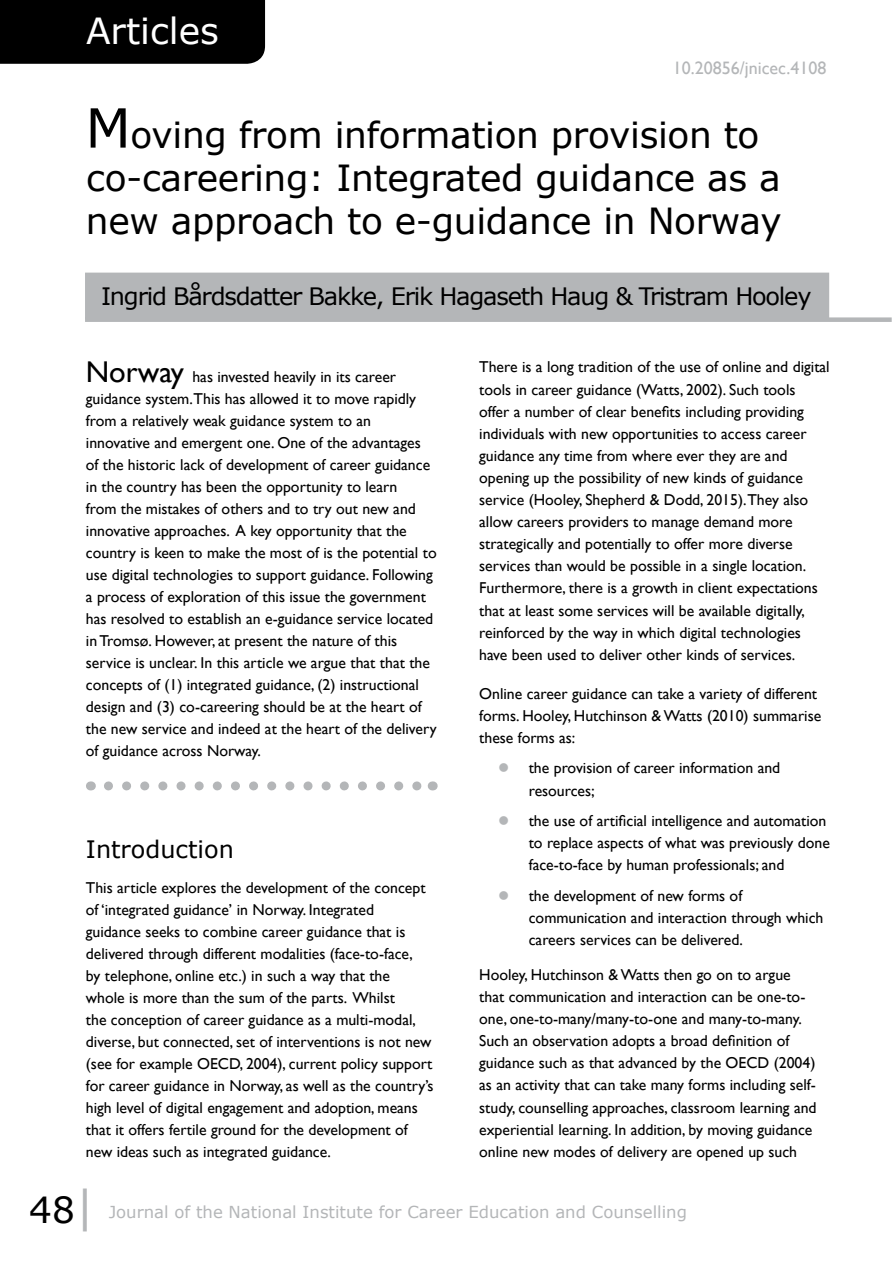
<style>
.page{position:relative;width:893px;height:1263px;background:#fff}
.page>*{position:absolute;margin:0;border:0;box-sizing:border-box;transform-origin:0 0}
.t1{font:36px/43.2px "Verdana";letter-spacing:-.01em;color:#000}
.t2{font:36px "Verdana";color:#fff}
.t3{font:24px "Verdana";letter-spacing:-.05em;color:#000}
.t4{font:24px "Verdana";color:#000}
.t5{font:18px "Gill Sans";color:#b4b6b8}
.t6{font:16.5px "Verdana";color:#b4b6b8}
.t7{font:15.75px/22px "Gill Sans";color:#000}
.s1{font-size:54px}
.s2{font-size:30px}
.s3{font-size:45px;color:#b4b6b8}
</style>
<div class="page">
<div style="left:0;top:0;width:265px;height:64px;background:#000"></div>
<div style="left:85px;top:273px;width:744px;height:46px;background:#b4b6b8"></div>
<svg style="left:108px;top:781px;width:314px;height:9px"></svg>
<div style="left:85px;top:317px;width:807px;height:5px;background:#b4b6b8"></div>
<h1 class="t2" style="left:86px;top:6px;width:134px">Articles</h1>
<p class="t5" style="left:673px;top:58px;width:155px">10.20856/jnicec.4108</p>
<h1 class="t1" style="left:85px;top:113px;width:698px"><span class="s1">M</span>oving from information provision to co-careering: Integrated guidance as a new approach to e-guidance in Norway</h1>
<h2 class="t3" style="left:101px;top:280px;width:712px">Ingrid Bårdsdatter Bakke, Erik Hagaseth Haug &amp; Tristram Hooley</h2>
<p class="t7" style="left:86px;top:366px;width:352px"><span class="s2">Norway</span> has invested heavily in its career guidance system.This has allowed it to move rapidly from a relatively weak guidance system to an innovative and emergent one. One of the advantages of the historic lack of development of career guidance in the country has been the opportunity to learn<br>from the mistakes of others and to try out new and innovative approaches. A key opportunity that the country is keen to make the most of is the potential to use digital technologies to support guidance. Following a process of exploration of this issue the government has resolved to establish an e-guidance service located in Tromsø. However, at present the nature of this service is unclear. In this article we argue that that the concepts of (1) integrated guidance, (2) instructional design and (3) co-careering should be at the heart of the new service and indeed at the heart of the delivery of guidance across Norway.</p>
<h2 class="t4" style="left:86px;top:833px;width:150px">Introduction</h2>
<p class="t7" style="left:86px;top:877px;width:349px">This article explores the development of the concept of ‘integrated guidance’ in Norway. Integrated<br>guidance seeks to combine career guidance that is delivered through different modalities (face-to-face,<br>by telephone, online etc.) in such a way that the<br>whole is more than the sum of the parts. Whilst<br>the conception of career guidance as a multi-modal, diverse, but connected, set of interventions is not new (see for example OECD, 2004), current policy support for career guidance in Norway, as well as the country’s high level of digital engagement and adoption, means that it offers fertile ground for the development of new ideas such as integrated guidance.</p>
<p class="t7" style="left:479px;top:356px;width:352px">There is a long tradition of the use of online and digital tools in career guidance (Watts, 2002). Such tools<br>offer a number of clear benefits including providing individuals with new opportunities to access career guidance any time from where ever they are and opening up the possibility of new kinds of guidance service (Hooley, Shepherd &amp; Dodd, 2015).They also allow careers providers to manage demand more strategically and potentially to offer more diverse services than would be possible in a single location.<br>Furthermore, there is a growth in client expectations that at least some services will be available digitally, reinforced by the way in which digital technologies have been used to deliver other kinds of services.</p>
<p class="t7" style="left:479px;top:683px;width:344px">Online career guidance can take a variety of different forms. Hooley, Hutchinson &amp; Watts (2010) summarise these forms as:</p>
<p class="t7" style="left:529px;top:757px;width:253px">the provision of career information and resources;</p>
<p class="t7" style="left:529px;top:810px;width:303px">the use of artificial intelligence and automation to replace aspects of what was previously done face-to-face by human professionals; and</p>
<p class="t7" style="left:529px;top:885px;width:296px">the development of new forms of communication and interaction through which careers services can be delivered.</p>
<p class="t7" style="left:479px;top:964px;width:339px">Hooley, Hutchinson &amp; Watts then go on to argue that communication and interaction can be one-to&shy;one, one-to-many/many-to-one and many-to-many.<br>Such an observation adopts a broad definition of guidance such as that advanced by the OECD (2004) as an activity that can take many forms including self&shy;study, counselling approaches, classroom learning and experiential learning. In addition, by moving guidance online new modes of delivery are opened up such</p>
<h1 class="t1" style="left:29px;top:1187px;width:68px">48<span class="s3">|</span></h1>
<p class="t6" style="left:109px;top:1200px;width:580px">Journal of the National Institute for Career Education and Counselling</p>
</div>
